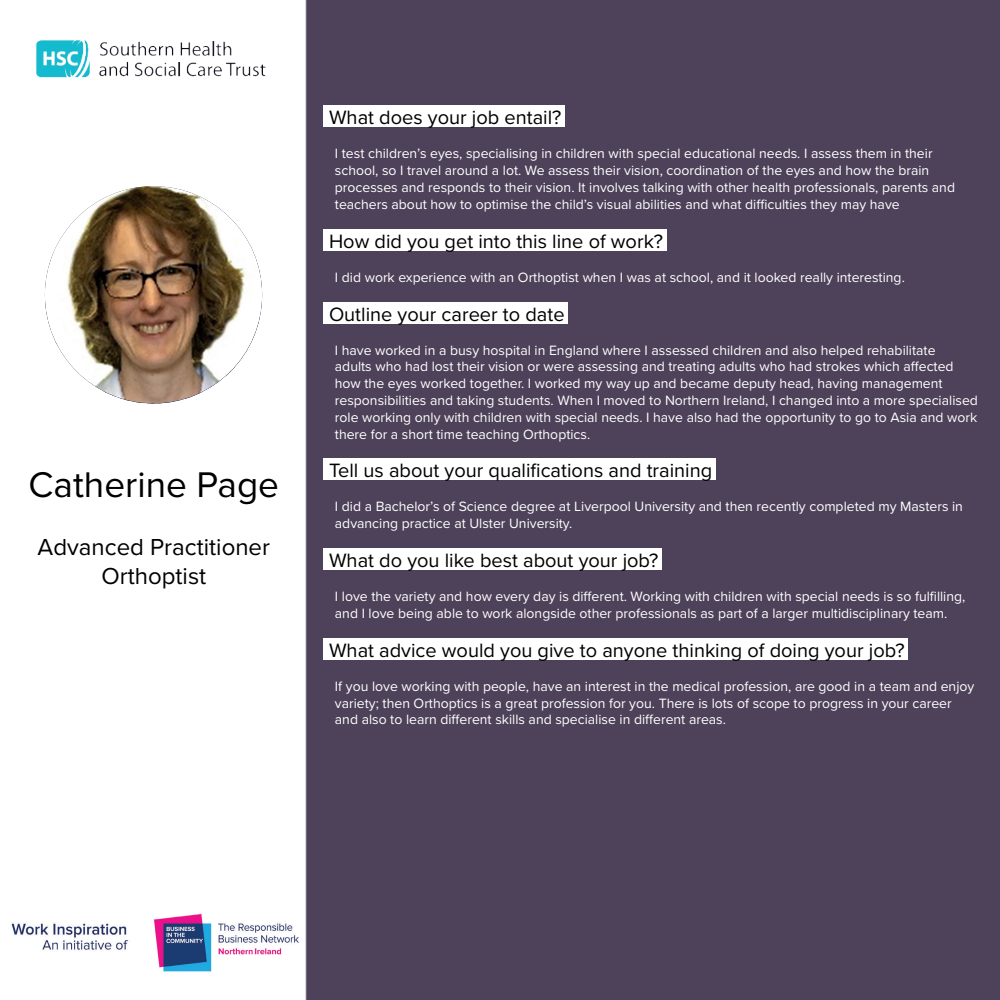
<style>
.page{position:relative;width:1000px;height:1000px;background:#fff}
.page>*{position:absolute;margin:0;border:0;box-sizing:border-box;transform-origin:0 0}
.t1{font:37px "Proxima Nova";color:#000001}
.t2{font:24px/28.8px "Proxima Nova";color:#000001;text-align:center}
.t3{font:20px "Proxima Nova";color:#000001}
.t4{font:14px/16.8px "Proxima Nova";color:#fff}
</style>
<div class="page">
<div style="left:305px;top:0;width:695px;height:1000px;background:#4d4259"></div>
<div style="left:323px;top:106px;width:241px;height:21px;background:#fff"></div>
<div style="left:323px;top:229px;width:343px;height:22px;background:#fff"></div>
<div style="left:323px;top:302px;width:245px;height:22px;background:#fff"></div>
<div style="left:323px;top:459px;width:392px;height:21px;background:#fff"></div>
<div style="left:323px;top:548px;width:338px;height:22px;background:#fff"></div>
<div style="left:323px;top:638px;width:585px;height:22px;background:#fff"></div>
<img style="left:36px;top:40px;width:230px;height:38px">
<img style="left:45px;top:186px;width:217px;height:217px;border-radius:109px">
<img style="left:11px;top:913px;width:288px;height:59px">
<h1 class="t1" style="left:29px;top:458px;width:252px">Catherine Page</h1>
<h2 class="t2" style="left:38px;top:532px;width:234px">Advanced Practitioner<br>Orthoptist</h2>
<h3 class="t3" style="left:329px;top:103px;width:234px">What does your job entail?</h3>
<p class="t4" style="left:335px;top:145px;width:622px">I test children’s eyes, specialising in children with special educational needs. I assess them in their school, so I travel around a lot. We assess their vision, coordination of the eyes and how the brain processes and responds to their vision. It involves talking with other health professionals, parents and teachers about how to optimise the child’s visual abilities and what difficulties they may have</p>
<h3 class="t3" style="left:329px;top:226px;width:336px">How did you get into this line of work?</h3>
<p class="t4" style="left:335px;top:268px;width:571px">I did work experience with an Orthoptist when I was at school, and it looked really interesting.</p>
<h3 class="t3" style="left:329px;top:299px;width:237px">Outline your career to date</h3>
<p class="t4" style="left:335px;top:341px;width:645px">I have worked in a busy hospital in England where I assessed children and also helped rehabilitate<br>adults who had lost their vision or were assessing and treating adults who had strokes which affected how the eyes worked together. I worked my way up and became deputy head, having management responsibilities and taking students. When I moved to Northern Ireland, I changed into a more specialised role working only with children with special needs. I have also had the opportunity to go to Asia and work there for a short time teaching Orthoptics.</p>
<h3 class="t3" style="left:329px;top:456px;width:385px">Tell us about your qualifications and training</h3>
<p class="t4" style="left:335px;top:498px;width:630px">I did a Bachelor’s of Science degree at Liverpool University and then recently completed my Masters in advancing practice at Ulster University.</p>
<h3 class="t3" style="left:329px;top:545px;width:331px">What do you like best about your job?</h3>
<p class="t4" style="left:335px;top:587px;width:632px">I love the variety and how every day is different. Working with children with special needs is so fulfilling, and I love being able to work alongside other professionals as part of a larger multidisciplinary team.</p>
<h3 class="t3" style="left:329px;top:635px;width:577px">What advice would you give to anyone thinking of doing your job?</h3>
<p class="t4" style="left:335px;top:677px;width:641px">If you love working with people, have an interest in the medical profession, are good in a team and enjoy variety; then Orthoptics is a great profession for you. There is lots of scope to progress in your career and also to learn different skills and specialise in different areas.</p>
</div>
